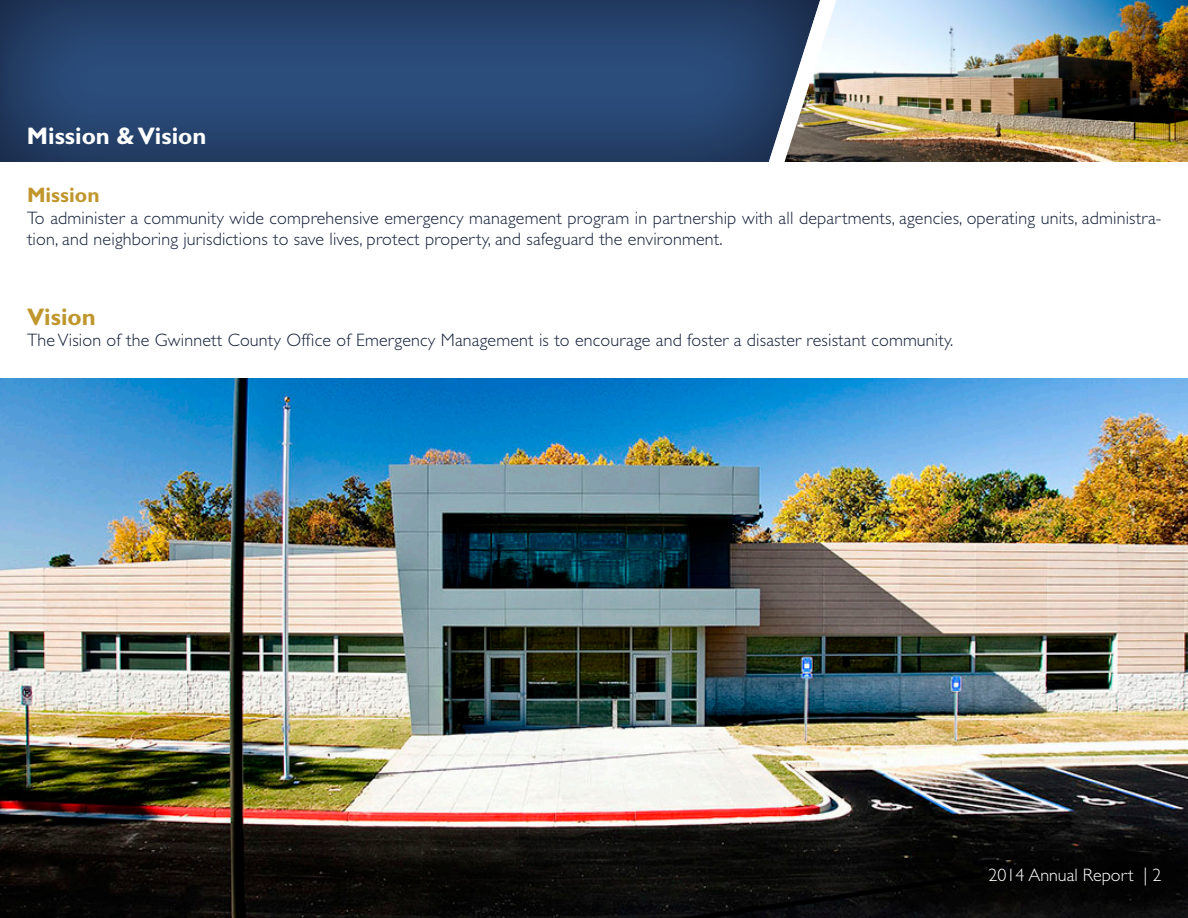
<style>
.page{position:relative;width:1188px;height:918px;background:#fff}
.page>*{position:absolute;margin:0;border:0;box-sizing:border-box;transform-origin:0 0}
.t1{font:700 24px "Gill Sans";color:#fff}
.t2{font:700 24px "Gill Sans";color:#c0962d}
.t3{font:700 21px "Gill Sans";color:#c0962d}
.t4{font:300 18px/21.6px "Gill Sans";letter-spacing:.01em;color:#142039}
.t5{font:300 18px "Gill Sans";color:#fff}
</style>
<div class="page">
<img style="left:0;top:378px;width:1188px;height:540px">
<img style="left:820px;top:0;width:368px;height:162px">
<div style="left:0;top:0;width:820px;height:164px;background:#265085;opacity:.7"></div>
<p class="t1" style="left:27px;top:121px;width:181px">Mission &amp; Vision</p>
<p class="t3" style="left:27px;top:183px;width:74px">Mission</p>
<p class="t4" style="left:27px;top:207px;width:1136px">To administer a community wide comprehensive emergency management program in partnership with all departments, agencies, operating units, administra&shy;tion, and neighboring jurisdictions to save lives, protect property, and safeguard the environment.</p>
<p class="t2" style="left:27px;top:302px;width:70px">Vision</p>
<p class="t4" style="left:27px;top:330px;width:928px">The Vision of the Gwinnett County Office of Emergency Management is to encourage and foster a disaster resistant community.</p>
<p class="t5" style="left:989px;top:864px;width:175px">2014 Annual Report | 2</p>
</div>
